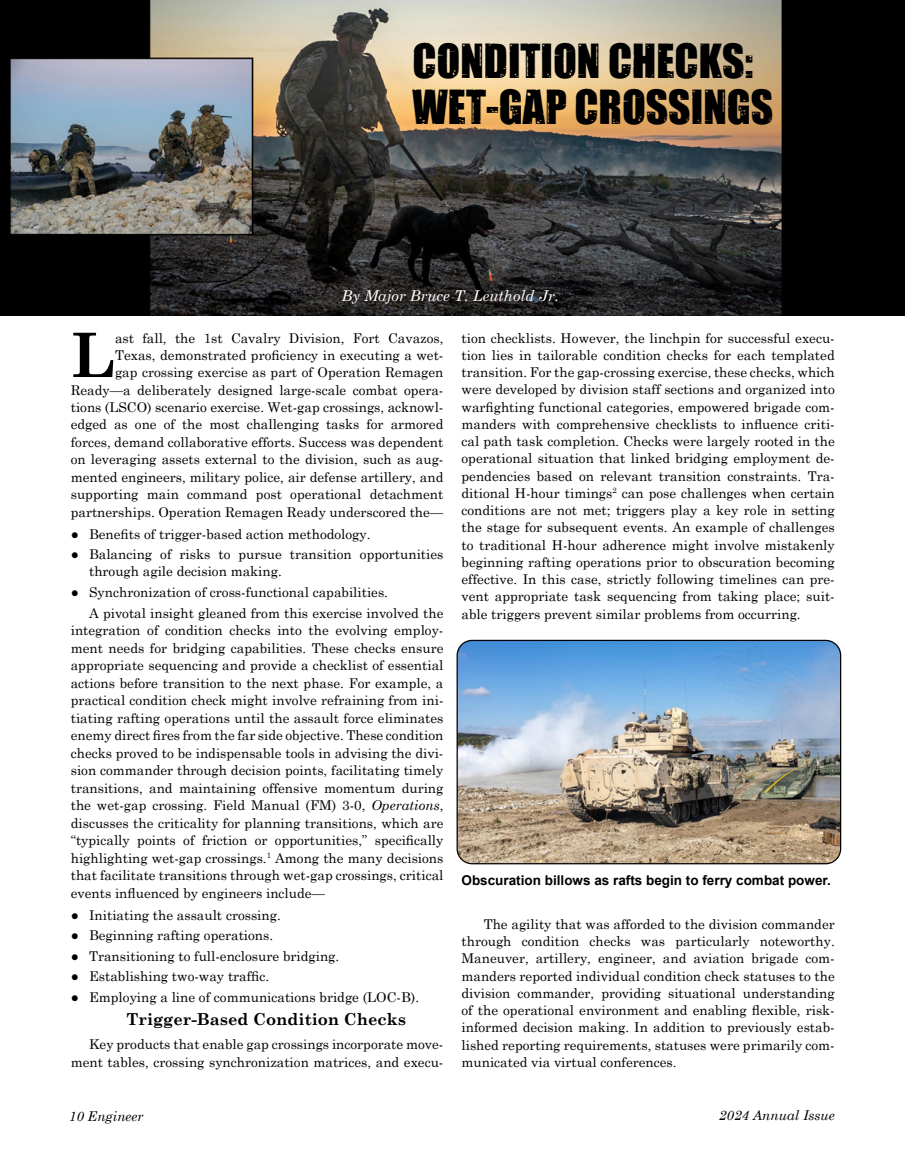
<style>
.page{position:relative;width:905px;height:1175px;background:#fff}
.page>*{position:absolute;margin:0;border:0;box-sizing:border-box;transform-origin:0 0}
._1st_Paragraph_-_Drop_Cap{font:700 61.2px "Century Schoolbook";color:#000}
.Header1{font:43.5px "Impacted 20";color:#000}
.Heading_1{font:700 16.5px "Century Schoolbook";color:#000}
.Byline{font:italic 15px "Century Schoolbook";color:#fff}
.Text_Paragraph{font:13.5px/17.2px "Century Schoolbook";color:#000;text-align:justify}
._1st_Paragraph_-_Drop_Cap-2{font:13.5px/17.4px "Century Schoolbook";color:#000;text-align:right}
.PhotoDesc{font:700 13.5px "Arial";color:#000}
.t1{font:italic 13.5px "Century Schoolbook";color:#000}
.s1{font-style:italic}
</style>
<div class="page">
<img style="left:0;top:0;width:904px;height:315px">
<img style="left:458px;top:640px;width:382px;height:223px">
<div style="left:456px;top:640px;width:385px;height:224px;border:1px solid #000;border-radius:15px"></div>
<h1 class="Header1" style="left:412px;top:27px;width:342px">CONDITION CHECKS:</h1>
<h1 class="Header1" style="left:412px;top:73px;width:362px">WET-GAP CROSSINGS</h1>
<p class="Byline" style="left:341px;top:284px;width:219px">By Major Bruce T. Leuthold Jr.</p>
<p class="_1st_Paragraph_-_Drop_Cap-2" style="left:71px;top:328px;width:374px">ast fall, the 1st Cavalry Division, Fort Cavazos,<br>Texas, demonstrated proficiency in executing a wet-<br>gap crossing exercise as part of Operation Remagen Ready—a deliberately designed large-scale combat opera&shy;tions (LSCO) scenario exercise. Wet-gap crossings, acknowl&shy;edged as one of the most challenging tasks for armored forces, demand collaborative efforts. Success was dependent on leveraging assets external to the division, such as aug&shy;mented engineers, military police, air defense artillery, and supporting main command post operational detachment partnerships. Operation Remagen Ready underscored the—</p>
<p class="Text_Paragraph" style="left:71px;top:524px;width:301px">● Benefits of trigger-based action methodology.</p>
<p class="Text_Paragraph" style="left:89px;top:545px;width:356px;line-height:16.6px;text-indent:-18px">● Balancing of risks to pursue transition opportunities through agile decision making.</p>
<p class="Text_Paragraph" style="left:71px;top:582px;width:319px">● Synchronization of cross-functional capabilities.</p>
<p class="Text_Paragraph" style="left:71px;top:603px;width:374px;text-indent:18px">A pivotal insight gleaned from this exercise involved the integration of condition checks into the evolving employ&shy;ment needs for bridging capabilities. These checks ensure appropriate sequencing and provide a checklist of essential actions before transition to the next phase. For example, a practical condition check might involve refraining from ini&shy;tiating rafting operations until the assault force eliminates enemy direct fires from the far side objective. These condition checks proved to be indispensable tools in advising the divi&shy;sion commander through decision points, facilitating timely transitions, and maintaining offensive momentum during the wet-gap crossing. Field Manual (FM) 3-0, <span class="s1">Operations</span>, discusses the criticality for planning transitions, which are “typically points of friction or opportunities,” specifically highlighting wet-gap crossings.<sup>1</sup> Among the many decisions that facilitate transitions through wet-gap crossings, critical events influenced by engineers include—</p>
<p class="Text_Paragraph" style="left:71px;top:905px;width:211px">● Initiating the assault crossing.</p>
<p class="Text_Paragraph" style="left:71px;top:925px;width:204px">● Beginning rafting operations.</p>
<p class="Text_Paragraph" style="left:71px;top:946px;width:270px">● Transitioning to full-enclosure bridging.</p>
<p class="Text_Paragraph" style="left:71px;top:966px;width:200px">● Establishing two-way traffic.</p>
<p class="Text_Paragraph" style="left:71px;top:987px;width:350px">● Employing a line of communications bridge (LOC-B).</p>
<p class="_1st_Paragraph_-_Drop_Cap" style="left:71px;top:307px;width:46px">L</p>
<h2 class="Heading_1" style="left:127px;top:1006px;width:281px">Trigger-Based Condition Checks</h2>
<p class="Text_Paragraph" style="left:71px;top:1034px;width:374px;text-align:right">Key products that enable gap crossings incorporate move&shy;ment tables, crossing synchronization matrices, and execu-</p>
<p class="Text_Paragraph" style="left:461px;top:328px;width:375px">tion checklists. However, the linchpin for successful execu&shy;tion lies in tailorable condition checks for each templated transition. For the gap-crossing exercise, these checks, which were developed by division staff sections and organized into warfighting functional categories, empowered brigade com&shy;manders with comprehensive checklists to influence criti&shy;cal path task completion. Checks were largely rooted in the operational situation that linked bridging employment de&shy;pendencies based on relevant transition constraints. Tra&shy;ditional H-hour timings<sup>2</sup> can pose challenges when certain conditions are not met; triggers play a key role in setting the stage for subsequent events. An example of challenges to traditional H-hour adherence might involve mistakenly beginning rafting operations prior to obscuration becoming effective. In this case, strictly following timelines can pre&shy;vent appropriate task sequencing from taking place; suit&shy;able triggers prevent similar problems from occurring.</p>
<p class="PhotoDesc" style="left:461px;top:871px;width:371px">Obscuration billows as rafts begin to ferry combat power.</p>
<p class="Text_Paragraph" style="left:461px;top:914px;width:375px;text-indent:22px">The agility that was afforded to the division commander through condition checks was particularly noteworthy.<br>Maneuver, artillery, engineer, and aviation brigade com&shy;manders reported individual condition check statuses to the division commander, providing situational understanding of the operational environment and enabling flexible, risk&shy;informed decision making. In addition to previously estab&shy;lished reporting requirements, statuses were primarily com&shy;municated via virtual conferences.</p>
<p class="t1" style="left:69px;top:1105px;width:76px">10 Engineer</p>
<p class="t1" style="left:719px;top:1105px;width:117px">2024 Annual Issue</p>
</div>
